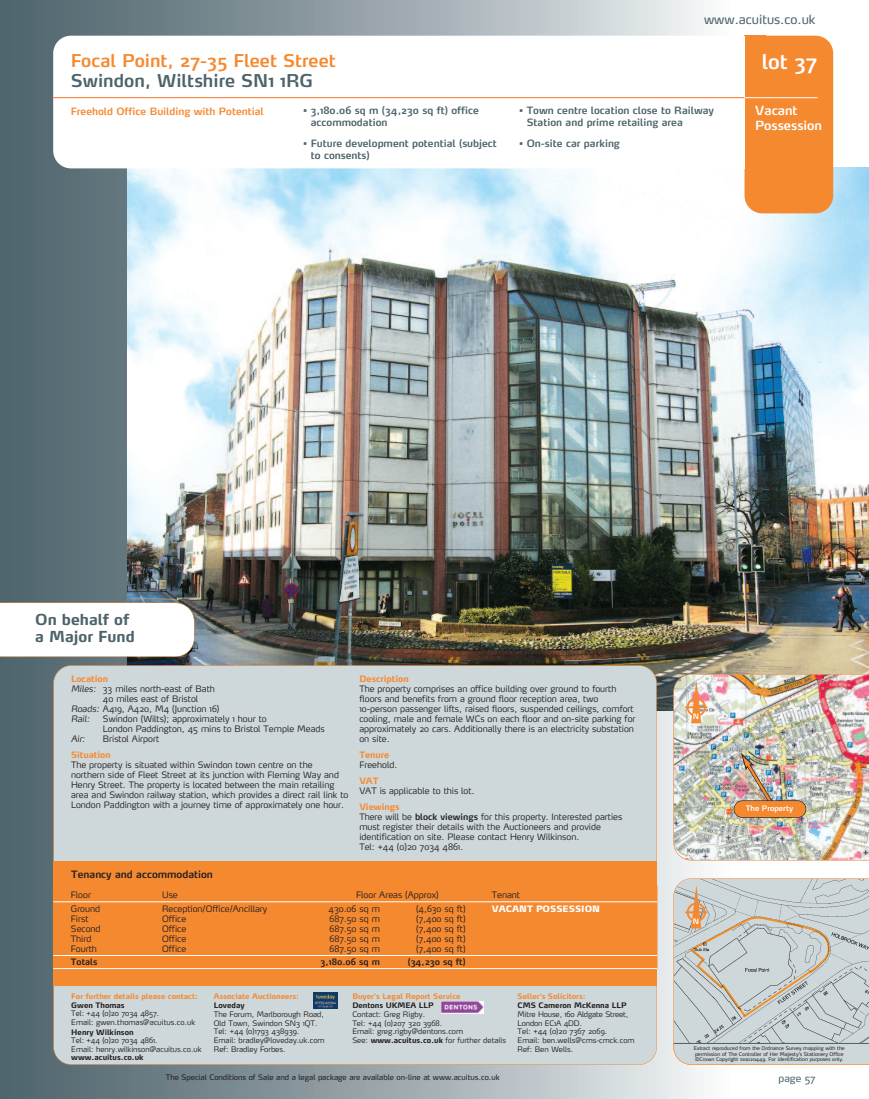
<style>
.page{position:relative;width:869px;height:1099px;background:#fff}
.page>*{position:absolute;margin:0;border:0;box-sizing:border-box;transform-origin:0 0}
.t1{font:600 20px "Max";color:#fff}
.t2{font:600 17.5px "Max";color:#f58930}
.t3{font:600 17.5px "Max";color:#4c636b}
.t4{font:700 15px/17.5px "Max";color:#4c636b}
.t5{font:12.5px "Max";color:#4c636b}
.t6{font:600 12.5px/15px "Max";color:#fff}
.t7{font:600 10px/11.2px "Max";color:#4c636b}
.t8{font:600 10px "Max";color:#f58930}
.t9{font:600 10px "Max";color:#231f20}
.t10{font:10px "Max";color:#4c636b}
.t11{font:300 8.75px/10px "Max";color:#231f20}
.t12{font:700 8.75px "Max";color:#f58930}
.t13{font:600 8.75px "Max";color:#231f20}
.t14{font:900 8.75px "Max";color:#fff}
.t15{font:italic 300 8.75px "Max";color:#231f20}
.t16{font:300 7.5px/8.8px "Max";color:#231f20}
.t17{font:700 7.5px "Max";color:#f58930}
.t18{font:700 7.5px "Max";color:#231f20}
.t19{font:7.5px "Max";color:#231f20}
.t20{font:600 7.5px "Max";color:#fff}
.t21{font:600 7.38px "Max";color:#fff}
.t22{font:5px/5.6px "Max";color:#231f20}
.s1{font-style:italic}
.s2{font-weight:700;color:#f58930}
.s3{font-weight:600}
.s4{font-weight:700}
</style>
<div class="page">
<div style="left:0;top:0;width:733px;height:1098px;background:linear-gradient(to right,#485d66,#f2f1f1)"></div>
<img style="left:128px;top:168px;width:740px;height:542px">
<div style="left:744px;top:36px;width:88px;height:177px;background:#f58930;border-radius:18px"></div>
<div style="left:744px;top:36px;width:21px;height:14px;background:#f58930"></div>
<div style="left:53px;top:36px;width:691px;height:132px;background:#fff;border-radius:18px"></div>
<svg style="left:0;top:602px;width:194px;height:55px"></svg>
<hr style="left:735px;top:97px;width:82px;height:1px;background:#fff">
<div style="left:722px;top:36px;width:22px;height:132px;background:#fff"></div>
<hr style="left:53px;top:97px;width:691px;height:1px;background:#f47321">
<div style="left:54px;top:665px;width:602px;height:399px;background:#ced8da;border-radius:18px"></div>
<div style="left:53px;top:861px;width:603px;height:124px;background:#f58930"></div>
<hr style="left:656px;top:885px;width:1px;height:83px;background:#f58930">
<hr style="left:53px;top:901px;width:603px;height:1px;background:#fff">
<hr style="left:53px;top:955px;width:603px;height:1px;background:#fff">
<hr style="left:53px;top:968px;width:603px;height:1px;background:#fff">
<div style="left:313px;top:992px;width:25px;height:16px;background:#0e3b62"></div>
<img style="left:313px;top:992px;width:24px;height:16px">
<img style="left:441px;top:1001px;width:42px;height:12px">
<svg style="left:673px;top:878px;width:195px;height:186px;background:#c8cdcb"></svg>
<img style="left:673px;top:674px;width:195px;height:186px">
<div style="left:733px;top:800px;width:72px;height:17px;background:#f58930;border-radius:8px"></div>
<div style="left:733px;top:800px;width:72px;height:17px;border:1px solid #231f20;border-radius:9px"></div>
<h2 class="t2" style="left:71px;top:54px;width:266px">Focal Point, 27-35 Fleet Street</h2>
<h2 class="t3" style="left:71px;top:74px;width:244px">Swindon, Wiltshire SN1 1RG</h2>
<p class="t8" style="left:71px;top:107px;width:194px">Freehold Office Building with Potential</p>
<p class="t7" style="left:310px;top:106px;width:169px;text-indent:-7px">• 3,180.06 sq m (34,230 sq ft) office accommodation</p>
<p class="t7" style="left:310px;top:139px;width:187px;text-indent:-7px">• Future development potential (subject to consents)</p>
<h3 class="t5" style="left:703px;top:15px;width:113px">www.acuitus.co.uk</h3>
<p class="t7" style="left:526px;top:106px;width:188px;text-indent:-8px">• Town centre location close to Railway<br>Station and prime retailing area</p>
<p class="t7" style="left:519px;top:139px;width:102px">• On-site car parking</p>
<h1 class="t1" style="left:761px;top:54px;width:57px">lot 37</h1>
<h3 class="t6" style="left:755px;top:104px;width:68px">Vacant<br>Possession</h3>
<h3 class="t4" style="left:35px;top:612px;width:101px">On behalf of a Major Fund</h3>
<p class="t12" style="left:71px;top:675px;width:38px">Location</p>
<p class="t11" style="left:71px;top:684px;width:145px"><span class="s1">Miles:</span> 33 miles north-east of Bath</p>
<p class="t11" style="left:103px;top:694px;width:97px">40 miles east of Bristol</p>
<p class="t11" style="left:71px;top:704px;width:150px"><span class="s1">Roads:</span> A419, A420, M4 (Junction 16)</p>
<p class="t15" style="left:71px;top:715px;width:20px">Rail:</p>
<p class="t11" style="left:103px;top:714px;width:223px">Swindon (Wilts); approximately 1 hour to<br>London Paddington, 45 mins to Bristol Temple Meads</p>
<p class="t15" style="left:71px;top:735px;width:16px">Air:</p>
<p class="t11" style="left:103px;top:734px;width:58px">Bristol Airport</p>
<p class="t12" style="left:71px;top:751px;width:41px">Situation</p>
<p class="t11" style="left:71px;top:760px;width:279px">The property is situated within Swindon town centre on the northern side of Fleet Street at its junction with Fleming Way and Henry Street. The property is located between the main retailing area and Swindon railway station, which provides a direct rail link to London Paddington with a journey time of approximately one hour.</p>
<p class="t12" style="left:359px;top:675px;width:51px">Description</p>
<p class="t11" style="left:359px;top:684px;width:277px">The property comprises an office building over ground to fourth floors and benefits from a ground floor reception area, two 10-person passenger lifts, raised floors, suspended ceilings, comfort cooling, male and female WCs on each floor and on-site parking for approximately 20 cars. Additionally there is an electricity substation on site.</p>
<p class="t12" style="left:359px;top:751px;width:31px">Tenure</p>
<p class="t11" style="left:359px;top:760px;width:39px">Freehold.</p>
<p class="t12" style="left:359px;top:777px;width:21px">VAT</p>
<p class="t11" style="left:359px;top:786px;width:117px">VAT is applicable to this lot.</p>
<p class="t11" style="left:359px;top:802px;width:264px"><span class="s2">Viewings<br></span>There will be <span class="s3">block viewings</span> for this property. Interested parties must register their details with the Auctioneers and provide identification on site. Please contact Henry Wilkinson.<br>Tel: +44 (0)20 7034 4861.</p>
<p class="t9" style="left:71px;top:870px;width:143px">Tenancy and accommodation</p>
<p class="t11" style="left:71px;top:890px;width:22px">Floor</p>
<p class="t11" style="left:162px;top:890px;width:17px">Use</p>
<p class="t11" style="left:356px;top:890px;width:84px">Floor Areas (Approx)</p>
<p class="t11" style="left:491px;top:890px;width:30px">Tenant</p>
<p class="t11" style="left:71px;top:904px;width:31px">Ground<br>First<br>Second<br>Third<br>Fourth</p>
<p class="t11" style="left:162px;top:904px;width:107px">Reception/Office/Ancillary<br>Office<br>Office<br>Office<br>Office</p>
<p class="t11" style="left:328px;top:904px;width:53px;text-align:justify">430.06 sq m 687.50 sq m 687.50 sq m 687.50 sq m 687.50 sq m</p>
<p class="t11" style="left:416px;top:904px;width:51px;text-align:justify">(4,630 sq ft) (7,400 sq ft) (7,400 sq ft) (7,400 sq ft) (7,400 sq ft)</p>
<p class="t14" style="left:491px;top:905px;width:110px">VACANT POSSESSION</p>
<p class="t13" style="left:71px;top:958px;width:28px">Totals</p>
<p class="t13" style="left:320px;top:958px;width:61px">3,180.06 sq m</p>
<p class="t13" style="left:407px;top:958px;width:59px">(34,230 sq ft)</p>
<p class="t17" style="left:352px;top:993px;width:110px">Buyer’s Legal Report Service</p>
<p class="t18" style="left:352px;top:1002px;width:83px">Dentons UKMEA LLP</p>
<p class="t16" style="left:352px;top:1010px;width:155px">Contact: Greg Rigby.<br>Tel: +44 (0)207 320 3968.<br>Email: greg.rigby@dentons.com<br>See: <span class="s4">www.acuitus.co.uk</span> for further details</p>
<p class="t17" style="left:214px;top:993px;width:87px">Associate Auctioneers:</p>
<p class="t18" style="left:214px;top:1002px;width:32px">Loveday</p>
<p class="t16" style="left:214px;top:1010px;width:112px">The Forum, Marlborough Road,<br>Old Town, Swindon SN3 1QT.<br>Tel: +44 (0)1793 438939.<br>Email: bradley@loveday.uk.com<br>Ref: Bradley Forbes.</p>
<p class="t17" style="left:517px;top:993px;width:69px">Seller’s Solicitors:</p>
<p class="t18" style="left:517px;top:1002px;width:110px">CMS Cameron McKenna LLP</p>
<p class="t16" style="left:517px;top:1010px;width:118px">Mitre House, 160 Aldgate Street,<br>London EC1A 4DD.<br>Tel: +44 (0)20 7367 2069.<br>Email: ben.wells@cms-cmck.com<br>Ref: Ben Wells.</p>
<p class="t17" style="left:71px;top:993px;width:128px">For further details please contact:</p>
<p class="t18" style="left:71px;top:1002px;width:55px">Gwen Thomas</p>
<p class="t16" style="left:71px;top:1009px;width:125px">Tel: +44 (0)20 7034 4857.<br>Email: gwen.thomas@acuitus.co.uk</p>
<p class="t18" style="left:71px;top:1029px;width:64px">Henry Wilkinson</p>
<p class="t16" style="left:71px;top:1036px;width:132px">Tel: +44 (0)20 7034 4861.<br>Email: henry.wilkinson@acuitus.co.uk</p>
<p class="t18" style="left:71px;top:1054px;width:74px">www.acuitus.co.uk</p>
<p class="t19" style="left:166px;top:1073px;width:335px">The Special Conditions of Sale and a legal package are available on-line at www.acuitus.co.uk</p>
<p class="t21" style="left:692px;top:713px;width:8px">N</p>
<p class="t21" style="left:692px;top:918px;width:8px">N</p>
<p class="t20" style="left:745px;top:805px;width:49px">The Property</p>
<p class="t22" style="left:693px;top:1045px;width:152px">Extract reproduced from the Ordnance Survey mapping with the permission of The Controller of Her Majesty’s Stationery Office ©Crown Copyright 100020449. For identification purposes only.</p>
<p class="t10" style="left:778px;top:1074px;width:38px">page 57</p>
</div>
